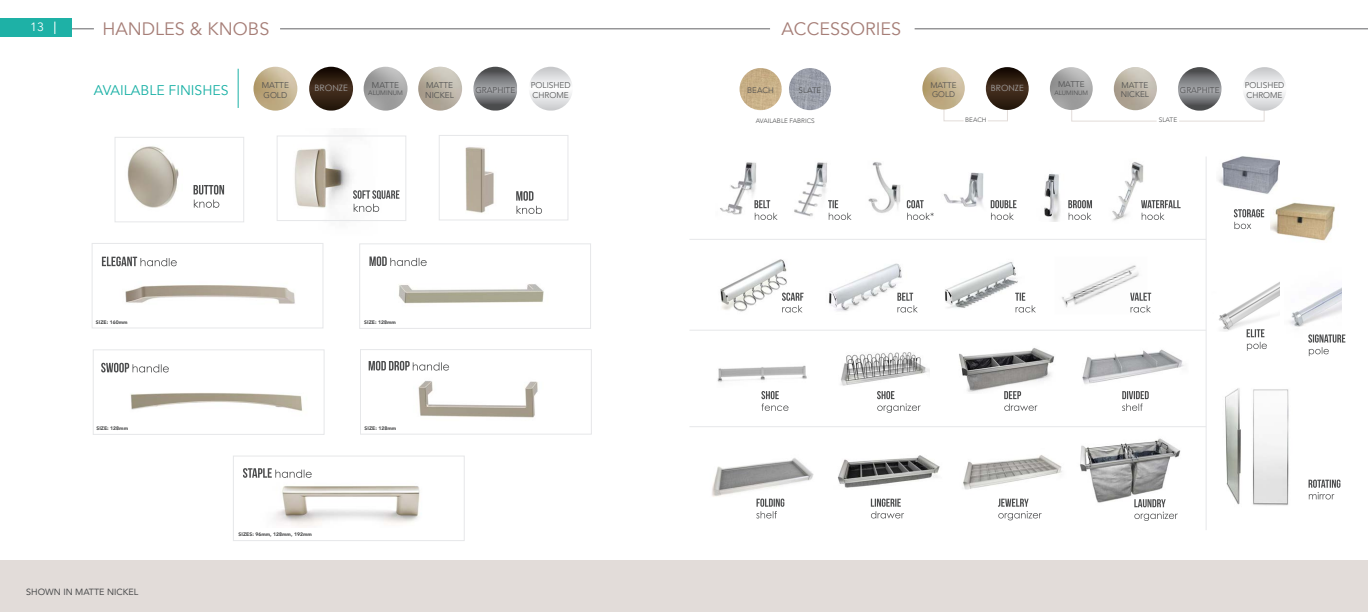
<style>
.page{position:relative;width:1368px;height:612px;background:#fff}
.page>*{position:absolute;margin:0;border:0;box-sizing:border-box;transform-origin:0 0}
.t1{font:18px "Avenir";color:#a67e77}
.t2{font:14px "Avenir";color:#1bb1a6}
.t3{font:12px "Avenir Next";color:#fff}
.t4{font:9px "Avenir";color:#4b4c4d}
.t5{font:8.8px "Century Gothic";color:#a0a0a0}
.t6{font:8.6px "Century Gothic";color:#a0a0a0}
.t7{font:300 8.4px "Avenir";color:#4b4c4d}
.t8{font:300 8.3px "Avenir";color:#4b4c4d}
.t9{font:300 8.2px "Avenir";color:#4b4c4d}
.t10{font:8.2px/7.5px "Century Gothic";color:#6c6b6c}
.t11{font:8.1px/7.4px "Century Gothic";color:#6c6b6c}
.t12{font:300 8.1px "Avenir";color:#4b4c4d}
.t13{font:300 8px "Avenir";color:#4b4c4d}
.t14{font:300 6.5px "Avenir";color:#4b4c4d}
.t15{font:300 6.4px "Avenir";color:#4b4c4d}
.t16{font:300 6.3px "Avenir";color:#4b4c4d}
.t17{font:900 5.1px "Avenir";color:#4b4c4d}
</style>
<div class="page">
<img style="left:720px;top:162px;width:36px;height:53px">
<img style="left:829px;top:263px;width:79px;height:48px">
<img style="left:868px;top:162px;width:33px;height:51px">
<img style="left:943px;top:172px;width:41px;height:35px">
<img style="left:1225px;top:388px;width:16px;height:117px">
<img style="left:720px;top:259px;width:73px;height:53px">
<img style="left:717px;top:365px;width:90px;height:18px">
<img style="left:794px;top:162px;width:33px;height:55px">
<img style="left:959px;top:348px;width:96px;height:44px">
<img style="left:1082px;top:349px;width:102px;height:35px">
<img style="left:712px;top:458px;width:102px;height:41px">
<img style="left:963px;top:455px;width:99px;height:35px">
<img style="left:1080px;top:438px;width:101px;height:65px">
<img style="left:838px;top:455px;width:102px;height:44px">
<img style="left:840px;top:352px;width:90px;height:34px">
<img style="left:1271px;top:202px;width:64px;height:39px">
<img style="left:1218px;top:156px;width:61px;height:38px">
<svg style="left:754px;top:200px;width:24px;height:20px"></svg>
<svg style="left:897px;top:293px;width:21px;height:20px"></svg>
<svg style="left:907px;top:200px;width:27px;height:20px"></svg>
<svg style="left:991px;top:200px;width:26px;height:20px"></svg>
<svg style="left:1309px;top:480px;width:31px;height:20px"></svg>
<svg style="left:782px;top:293px;width:22px;height:20px"></svg>
<svg style="left:761px;top:391px;width:28px;height:20px"></svg>
<svg style="left:828px;top:200px;width:24px;height:20px"></svg>
<svg style="left:1004px;top:391px;width:33px;height:20px"></svg>
<svg style="left:1122px;top:391px;width:27px;height:20px"></svg>
<svg style="left:877px;top:391px;width:44px;height:22px"></svg>
<svg style="left:756px;top:499px;width:28px;height:20px"></svg>
<svg style="left:998px;top:499px;width:44px;height:21px"></svg>
<svg style="left:1134px;top:499px;width:44px;height:22px"></svg>
<svg style="left:871px;top:499px;width:33px;height:20px"></svg>
<svg style="left:1234px;top:209px;width:30px;height:20px"></svg>
<img style="left:1044px;top:174px;width:17px;height:47px">
<svg style="left:1068px;top:200px;width:24px;height:20px"></svg>
<img style="left:1112px;top:162px;width:32px;height:59px">
<svg style="left:1141px;top:200px;width:40px;height:20px"></svg>
<img style="left:945px;top:262px;width:80px;height:46px">
<svg style="left:1015px;top:293px;width:21px;height:20px"></svg>
<img style="left:1061px;top:265px;width:86px;height:43px">
<svg style="left:1130px;top:293px;width:21px;height:20px"></svg>
<img style="left:1218px;top:282px;width:61px;height:49px">
<img style="left:1289px;top:287px;width:53px;height:40px">
<hr style="left:689px;top:239px;width:517px;height:1px;background:#e6e7e9">
<hr style="left:1206px;top:157px;width:1px;height:373px;background:#e6e7e9">
<hr style="left:689px;top:330px;width:517px;height:1px;background:#e6e7e9">
<svg style="left:1247px;top:329px;width:20px;height:22px"></svg>
<svg style="left:1308px;top:334px;width:37px;height:22px"></svg>
<hr style="left:689px;top:426px;width:517px;height:1px;background:#e6e7e9">
<img style="left:1253px;top:389px;width:36px;height:117px">
<img style="left:740px;top:68px;width:42px;height:42px;border-radius:21px">
<img style="left:789px;top:68px;width:42px;height:42px;border-radius:21px">
<img style="left:1178px;top:67px;width:44px;height:44px;border-radius:21px">
<svg style="left:943px;top:110px;width:21px;height:12px"></svg>
<svg style="left:988px;top:108px;width:20px;height:14px"></svg>
<img style="left:922px;top:67px;width:43px;height:43px;border-radius:21px">
<img style="left:986px;top:67px;width:43px;height:43px;border-radius:21px">
<svg style="left:1071px;top:67px;width:86px;height:55px"></svg>
<svg style="left:1179px;top:108px;width:86px;height:14px"></svg>
<img style="left:1050px;top:67px;width:43px;height:43px;border-radius:21px">
<img style="left:1243px;top:67px;width:43px;height:44px;border-radius:21px">
<hr style="left:915px;top:28px;width:453px;height:1px;background:#636366">
<hr style="left:1px;top:28px;width:93px;height:1px;background:#636366">
<div style="left:0;top:561px;width:1368px;height:51px;background:#e2dcd9"></div>
<div style="left:0;top:19px;width:72px;height:18px;background:#1eb1a6"></div>
<svg style="left:54px;top:22px;width:1px;height:12px"></svg>
<img style="left:114px;top:139px;width:65px;height:75px">
<svg style="left:194px;top:185px;width:30px;height:23px"></svg>
<div style="left:115px;top:137px;width:129px;height:85px;border:1px solid #e6e7e9"></div>
<img style="left:465px;top:147px;width:29px;height:66px">
<svg style="left:516px;top:191px;width:26px;height:23px"></svg>
<div style="left:439px;top:135px;width:129px;height:85px;border:1px solid #e6e7e9"></div>
<img style="left:277px;top:135px;width:109px;height:73px">
<svg style="left:353px;top:190px;width:46px;height:22px"></svg>
<div style="left:277px;top:136px;width:129px;height:85px;border:1px solid #e6e7e9"></div>
<img style="left:125px;top:285px;width:170px;height:19px">
<svg style="left:102px;top:257px;width:75px;height:9px"></svg>
<div style="left:92px;top:243px;width:231px;height:85px;border:1px solid #e6e7e9"></div>
<img style="left:398px;top:284px;width:146px;height:20px">
<svg style="left:370px;top:256px;width:57px;height:10px"></svg>
<div style="left:359px;top:243px;width:232px;height:86px;border:1px solid #e6e7e9"></div>
<img style="left:274px;top:485px;width:146px;height:42px">
<svg style="left:243px;top:468px;width:69px;height:10px"></svg>
<div style="left:233px;top:456px;width:232px;height:85px;border:1px solid #e6e7e9"></div>
<img style="left:130px;top:393px;width:173px;height:18px">
<svg style="left:101px;top:363px;width:68px;height:10px"></svg>
<div style="left:93px;top:349px;width:232px;height:86px;border:1px solid #e6e7e9"></div>
<img style="left:418px;top:381px;width:120px;height:37px">
<svg style="left:369px;top:361px;width:80px;height:10px"></svg>
<div style="left:360px;top:349px;width:232px;height:86px;border:1px solid #e6e7e9"></div>
<hr style="left:280px;top:28px;width:490px;height:1px;background:#636366">
<svg style="left:419px;top:67px;width:42px;height:40px"></svg>
<img style="left:418px;top:67px;width:44px;height:44px;border-radius:22px">
<img style="left:253px;top:67px;width:44px;height:44px;border-radius:22px">
<img style="left:364px;top:67px;width:44px;height:44px;border-radius:22px">
<img style="left:309px;top:67px;width:44px;height:44px;border-radius:22px">
<img style="left:473px;top:67px;width:44px;height:44px">
<img style="left:529px;top:67px;width:44px;height:44px;border-radius:21px">
<hr style="left:238px;top:69px;width:1px;height:39px;background:#1bb1a6">
<p class="t3" style="left:30px;top:17px;width:15px">13</p>
<p class="t1" style="left:103px;top:18px;width:168px">HANDLES &amp; KNOBS</p>
<p class="t2" style="left:94px;top:82px;width:136px">AVAILABLE FINISHES</p>
<h3 class="t10" style="left:426px;top:80px;width:29px">MATTE<br>NICKEL</h3>
<p class="t7" style="left:372px;top:80px;width:29px">MATTE</p>
<p class="t15" style="left:368px;top:89px;width:36px">ALUMINUM</p>
<p class="t7" style="left:426px;top:80px;width:29px">MATTE</p>
<p class="t7" style="left:425px;top:90px;width:30px">NICKEL</p>
<p class="t7" style="left:262px;top:80px;width:29px">MATTE</p>
<p class="t7" style="left:263px;top:90px;width:25px">GOLD</p>
<h3 class="t5" style="left:314px;top:83px;width:35px">BRONZE</h3>
<p class="t7" style="left:475px;top:85px;width:42px">GRAPHITE</p>
<p class="t7" style="left:531px;top:80px;width:42px">POLISHED</p>
<p class="t7" style="left:533px;top:90px;width:38px">CHROME</p>
<p class="t17" style="left:96px;top:318px;width:33px">SIZE: 160mm</p>
<p class="t17" style="left:364px;top:317px;width:33px">SIZE: 128mm</p>
<p class="t17" style="left:97px;top:424px;width:33px">SIZE: 128mm</p>
<p class="t17" style="left:365px;top:424px;width:33px">SIZE: 128mm</p>
<p class="t4" style="left:26px;top:584px;width:114px">SHOWN IN MATTE NICKEL</p>
<p class="t17" style="left:239px;top:530px;width:75px">SIZES: 96mm, 128mm, 192mm</p>
<p class="t1" style="left:782px;top:18px;width:121px">ACCESSORIES</p>
<p class="t13" style="left:747px;top:85px;width:28px">BEACH</p>
<p class="t13" style="left:799px;top:85px;width:24px">SLATE</p>
<h3 class="t11" style="left:1122px;top:80px;width:29px">MATTE<br>NICKEL</h3>
<p class="t9" style="left:1058px;top:80px;width:28px">MATTE</p>
<p class="t16" style="left:1054px;top:89px;width:35px">ALUMINUM</p>
<p class="t9" style="left:1122px;top:80px;width:28px">MATTE</p>
<p class="t9" style="left:1121px;top:90px;width:30px">NICKEL</p>
<p class="t12" style="left:930px;top:80px;width:28px">MATTE</p>
<p class="t12" style="left:932px;top:90px;width:25px">GOLD</p>
<h3 class="t6" style="left:991px;top:83px;width:34px">BRONZE</h3>
<p class="t8" style="left:1180px;top:85px;width:41px">GRAPHITE</p>
<p class="t15" style="left:756px;top:117px;width:60px">AVAILABLE FABRICS</p>
<p class="t15" style="left:965px;top:116px;width:23px">BEACH</p>
<p class="t14" style="left:1159px;top:116px;width:20px">SLATE</p>
<p class="t8" style="left:1245px;top:80px;width:41px">POLISHED</p>
<p class="t8" style="left:1247px;top:90px;width:38px">CHROME</p>
</div>
